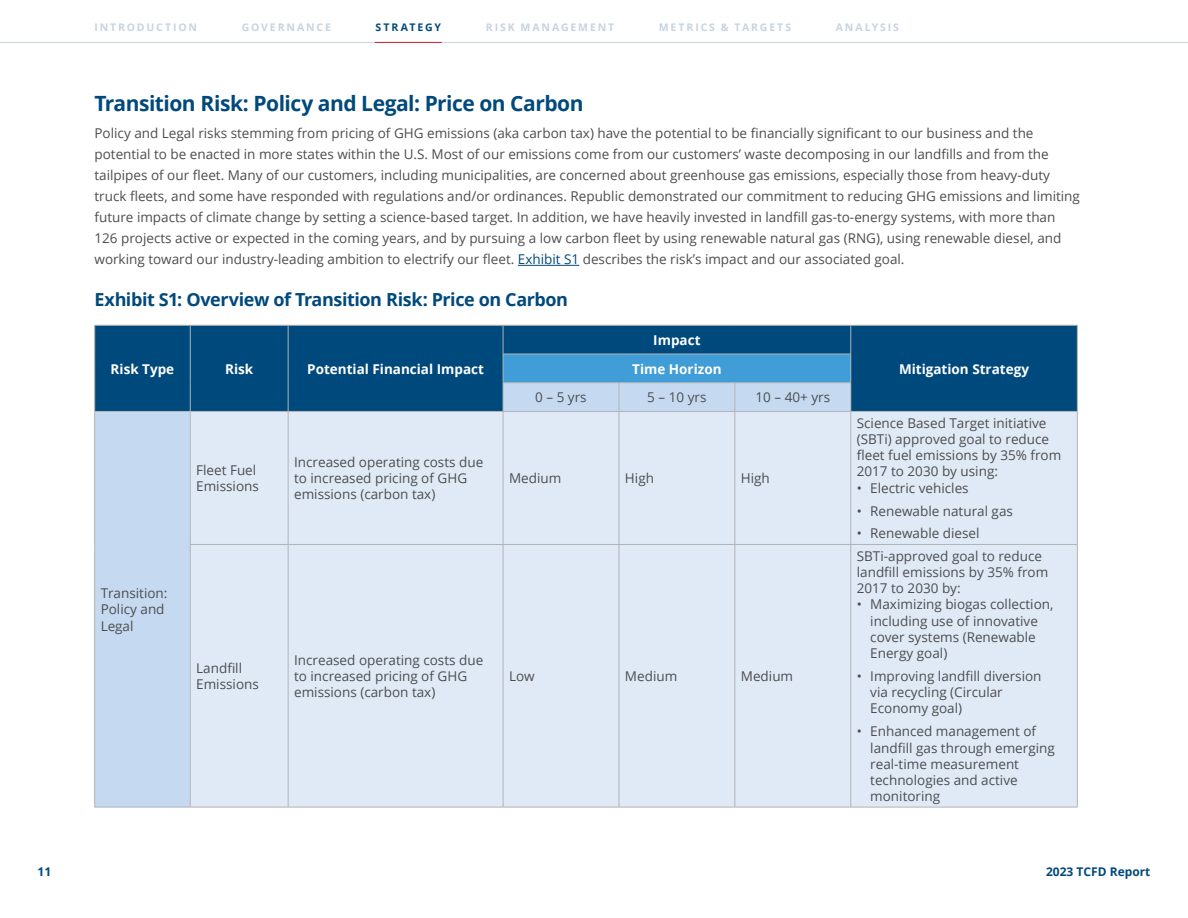
<style>
.page{position:relative;width:1188px;height:918px;background:#fff}
.page>*{position:absolute;margin:0;border:0;box-sizing:border-box;transform-origin:0 0}
.t1{font:700 21px "Open Sans";letter-spacing:-.025em;color:#00497c}
.t2{font:700 18px "Open Sans";letter-spacing:-.025em;color:#00497c}
.t3{font:13.5px/16.2px "Open Sans";color:#4d4d4f}
.t4{font:700 13.5px/28.8px "Open Sans";color:#fff;text-align:center}
.t5{font:700 12px "Open Sans";color:#00497c}
.t6{font:700 10.5px "Open Sans";letter-spacing:.18em;color:#c6d4e2}
.t7{font:700 10.5px "Open Sans";letter-spacing:.18em;color:#00497c}
.s1{color:#00497c}
</style>
<div class="page">
<hr style="left:518px;top:265px;width:61px;height:1px;background:#00497c">
<div style="left:95px;top:326px;width:982px;height:85px;background:#00497c"></div>
<div style="left:503px;top:354px;width:348px;height:29px;background:#419dd7"></div>
<svg style="left:95px;top:383px;width:756px;height:424px;background:#9ebdd9"></svg>
<div style="left:191px;top:412px;width:886px;height:395px;background:#e0eaf7"></div>
<hr style="left:94px;top:325px;width:96px;height:1px;background:#b1b4b6">
<hr style="left:190px;top:325px;width:98px;height:1px;background:#b1b4b6">
<hr style="left:288px;top:325px;width:215px;height:1px;background:#b1b4b6">
<svg style="left:94px;top:325px;width:1px;height:86px"></svg>
<svg style="left:190px;top:325px;width:1px;height:86px"></svg>
<svg style="left:288px;top:325px;width:1px;height:86px"></svg>
<hr style="left:503px;top:325px;width:116px;height:1px;background:#b1b4b6">
<hr style="left:619px;top:325px;width:116px;height:1px;background:#b1b4b6">
<hr style="left:735px;top:325px;width:116px;height:1px;background:#b1b4b6">
<hr style="left:851px;top:325px;width:227px;height:1px;background:#b1b4b6">
<svg style="left:1077px;top:325px;width:1px;height:86px"></svg>
<hr style="left:503px;top:354px;width:116px;height:1px;background:#b1b4b6">
<hr style="left:619px;top:354px;width:116px;height:1px;background:#b1b4b6">
<hr style="left:735px;top:354px;width:116px;height:1px;background:#b1b4b6">
<hr style="left:503px;top:382px;width:116px;height:1px;background:#b1b4b6">
<svg style="left:503px;top:325px;width:1px;height:86px"></svg>
<hr style="left:619px;top:382px;width:116px;height:1px;background:#b1b4b6">
<svg style="left:619px;top:383px;width:1px;height:28px"></svg>
<hr style="left:735px;top:382px;width:116px;height:1px;background:#b1b4b6">
<svg style="left:735px;top:383px;width:1px;height:28px"></svg>
<svg style="left:851px;top:325px;width:1px;height:86px"></svg>
<hr style="left:94px;top:411px;width:96px;height:1px;background:#b1b4b6">
<hr style="left:94px;top:412px;width:1px;height:132px;background:#b1b4b6">
<hr style="left:94px;top:544px;width:1px;height:263px;background:#b1b4b6">
<hr style="left:94px;top:807px;width:96px;height:1px;background:#b1b4b6">
<hr style="left:190px;top:411px;width:98px;height:1px;background:#b1b4b6">
<hr style="left:190px;top:412px;width:1px;height:132px;background:#b1b4b6">
<hr style="left:288px;top:411px;width:215px;height:1px;background:#b1b4b6">
<hr style="left:288px;top:412px;width:1px;height:132px;background:#b1b4b6">
<hr style="left:503px;top:411px;width:116px;height:1px;background:#b1b4b6">
<hr style="left:503px;top:412px;width:1px;height:132px;background:#b1b4b6">
<hr style="left:619px;top:411px;width:116px;height:1px;background:#b1b4b6">
<hr style="left:619px;top:412px;width:1px;height:132px;background:#b1b4b6">
<hr style="left:735px;top:411px;width:116px;height:1px;background:#b1b4b6">
<hr style="left:735px;top:412px;width:1px;height:132px;background:#b1b4b6">
<hr style="left:851px;top:411px;width:227px;height:1px;background:#b1b4b6">
<hr style="left:851px;top:412px;width:1px;height:132px;background:#b1b4b6">
<hr style="left:1077px;top:412px;width:1px;height:132px;background:#b1b4b6">
<hr style="left:190px;top:544px;width:98px;height:1px;background:#b1b4b6">
<hr style="left:190px;top:545px;width:1px;height:262px;background:#b1b4b6">
<hr style="left:288px;top:544px;width:215px;height:1px;background:#b1b4b6">
<hr style="left:288px;top:545px;width:1px;height:262px;background:#b1b4b6">
<hr style="left:503px;top:544px;width:116px;height:1px;background:#b1b4b6">
<hr style="left:503px;top:545px;width:1px;height:262px;background:#b1b4b6">
<hr style="left:619px;top:544px;width:116px;height:1px;background:#b1b4b6">
<hr style="left:619px;top:545px;width:1px;height:262px;background:#b1b4b6">
<hr style="left:735px;top:544px;width:116px;height:1px;background:#b1b4b6">
<hr style="left:735px;top:545px;width:1px;height:262px;background:#b1b4b6">
<hr style="left:851px;top:544px;width:227px;height:1px;background:#b1b4b6">
<hr style="left:851px;top:545px;width:1px;height:262px;background:#b1b4b6">
<hr style="left:1077px;top:545px;width:1px;height:262px;background:#b1b4b6">
<hr style="left:190px;top:807px;width:98px;height:1px;background:#b1b4b6">
<hr style="left:288px;top:807px;width:215px;height:1px;background:#b1b4b6">
<hr style="left:503px;top:807px;width:116px;height:1px;background:#b1b4b6">
<hr style="left:619px;top:807px;width:116px;height:1px;background:#b1b4b6">
<hr style="left:735px;top:807px;width:116px;height:1px;background:#b1b4b6">
<hr style="left:851px;top:807px;width:227px;height:1px;background:#b1b4b6">
<hr style="left:0;top:42px;width:1188px;height:1px;background:#c6d4e2">
<hr style="left:375px;top:42px;width:67px;height:1px;background:#cf202f">
<p class="t6" style="left:94px;top:19px;width:104px">INTRODUCTION</p>
<p class="t6" style="left:242px;top:19px;width:91px">GOVERNANCE</p>
<p class="t7" style="left:376px;top:19px;width:67px">STRATEGY</p>
<p class="t6" style="left:486px;top:19px;width:130px">RISK MANAGEMENT</p>
<p class="t6" style="left:659px;top:19px;width:134px">METRICS &amp; TARGETS</p>
<p class="t6" style="left:836px;top:19px;width:65px">ANALYSIS</p>
<h1 class="t1" style="left:94px;top:88px;width:491px">Transition Risk: Policy and Legal: Price on Carbon</h1>
<p class="t3" style="left:94px;top:123px;width:987px;line-height:21px">Policy and Legal risks stemming from pricing of GHG emissions (aka carbon tax) have the potential to be financially significant to our business and the potential to be enacted in more states within the U.S. Most of our emissions come from our customers’ waste decomposing in our landfills and from the tailpipes of our fleet. Many of our customers, including municipalities, are concerned about greenhouse gas emissions, especially those from heavy-duty truck fleets, and some have responded with regulations and/or ordinances. Republic demonstrated our commitment to reducing GHG emissions and limiting future impacts of climate change by setting a science-based target. In addition, we have heavily invested in landfill gas-to-energy systems, with more than 126 projects active or expected in the coming years, and by pursuing a low carbon fleet by using renewable natural gas (RNG), using renewable diesel, and working toward our industry-leading ambition to electrify our fleet. <span class="s1">Exhibit S1</span> describes the risk’s impact and our associated goal.</p>
<h2 class="t2" style="left:94px;top:287px;width:475px">Exhibit S1: Overview of Transition Risk: Price on Carbon</h2>
<p class="t4" style="left:111px;top:354px;width:65px">Risk Type</p>
<p class="t4" style="left:225px;top:354px;width:30px">Risk</p>
<p class="t4" style="left:307px;top:354px;width:178px">Potential Financial Impact</p>
<p class="t3" style="left:196px;top:462px;width:64px">Fleet Fuel<br>Emissions</p>
<p class="t3" style="left:294px;top:454px;width:191px">Increased operating costs due to increased pricing of GHG emissions (carbon tax)</p>
<p class="t4" style="left:632px;top:325px;width:91px">Impact<br>Time Horizon</p>
<p class="t3" style="left:535px;top:389px;width:53px">0 – 5 yrs</p>
<p class="t3" style="left:647px;top:389px;width:61px">5 – 10 yrs</p>
<p class="t3" style="left:755px;top:389px;width:76px">10 – 40+ yrs</p>
<p class="t3" style="left:509px;top:470px;width:54px">Medium</p>
<p class="t3" style="left:625px;top:470px;width:31px">High</p>
<p class="t3" style="left:741px;top:470px;width:31px">High</p>
<p class="t3" style="left:101px;top:585px;width:68px">Transition:<br>Policy and<br>Legal</p>
<p class="t3" style="left:196px;top:660px;width:64px">Landfill<br>Emissions</p>
<p class="t3" style="left:294px;top:651px;width:191px">Increased operating costs due to increased pricing of GHG emissions (carbon tax)</p>
<p class="t3" style="left:509px;top:668px;width:27px">Low</p>
<p class="t3" style="left:625px;top:668px;width:54px">Medium</p>
<p class="t3" style="left:741px;top:668px;width:54px">Medium</p>
<p class="t4" style="left:899px;top:354px;width:132px">Mitigation Strategy</p>
<p class="t3" style="left:857px;top:414px;width:206px">Science Based Target initiative (SBTi) approved goal to reduce fleet fuel emissions by 35% from<br>2017 to 2030 by using:</p>
<p class="t3" style="left:857px;top:479px;width:113px">• Electric vehicles</p>
<p class="t3" style="left:857px;top:502px;width:158px">• Renewable natural gas</p>
<p class="t3" style="left:857px;top:525px;width:124px">• Renewable diesel</p>
<p class="t3" style="left:857px;top:547px;width:193px">SBTi-approved goal to reduce landfill emissions by 35% from<br>2017 to 2030 by:</p>
<p class="t3" style="left:870px;top:596px;width:185px;text-indent:-14px">• Maximizing biogas collection, including use of innovative cover systems (Renewable<br>Energy goal)</p>
<p class="t3" style="left:870px;top:668px;width:173px;text-indent:-14px">• Improving landfill diversion via recycling (Circular<br>Economy goal)</p>
<p class="t3" style="left:870px;top:723px;width:186px;text-indent:-14px">• Enhanced management of landfill gas through emerging real-time measurement technologies and active monitoring</p>
<p class="t5" style="left:38px;top:863px;width:15px">11</p>
<p class="t5" style="left:1046px;top:863px;width:106px">2023 TCFD Report</p>
</div>
